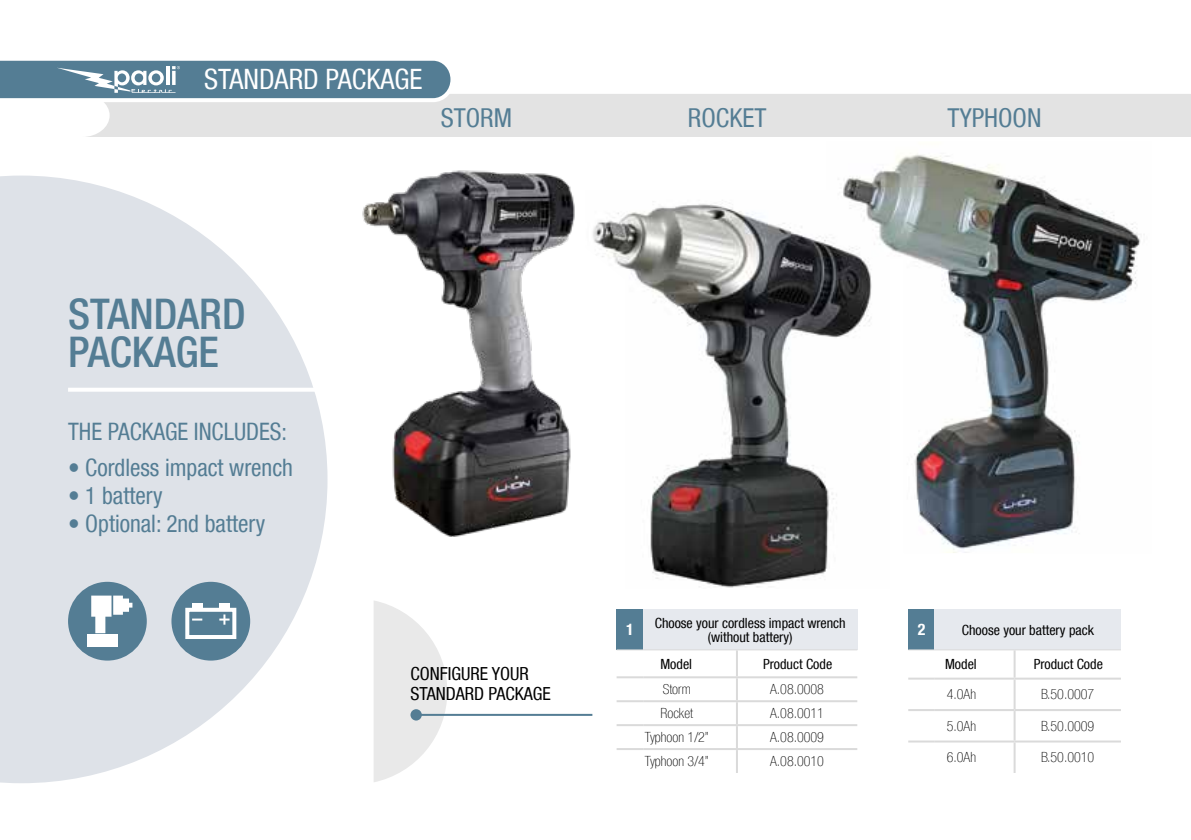
<style>
.page{position:relative;width:1191px;height:840px;background:#fff}
.page>*{position:absolute;margin:0;border:0;box-sizing:border-box;transform-origin:0 0}
.t1{font:500 condensed 42.4px/38px "Helvetica Neue LT Com";color:#547d94}
.t2{font:condensed 28px "Helvetica Neue LT Com";color:#fff}
.t3{font:condensed 26px "Helvetica Neue LT Com";color:#547d94}
.t4{font:condensed 24px "Helvetica Neue LT Com";color:#547d94}
.t5{font:condensed 18px/20px "Helvetica Neue LT Com";color:#000}
.t6{font:700 condensed 16px "Helvetica Neue LT Com";color:#fff}
.t7{font:100 condensed 14px "Helvetica Neue LT Com";color:#000}
.t8{font:condensed 14px/14px "Helvetica Neue LT Com";color:#000;text-align:center}
</style>
<div class="page">
<div style="left:87px;top:94px;width:1104px;height:43px;background:#e3e3e3"></div>
<svg style="left:0;top:60px;width:456px;height:44px;background:#7797a9"></svg>
<img style="left:362px;top:170px;width:213px;height:367px">
<svg style="left:0;top:175px;width:327px;height:607px;fill:#dee2e8"></svg>
<div style="left:68px;top:581px;width:79px;height:79px;background:#547d94;border-radius:50%"></div>
<svg style="left:91px;top:595px;width:41px;height:38px"></svg>
<div style="left:87px;top:634px;width:31px;height:12px;background:#fff"></div>
<svg style="left:68px;top:387px;width:259px;height:4px"></svg>
<div style="left:171px;top:581px;width:79px;height:79px;background:#547d94;border-radius:50%"></div>
<div style="left:185px;top:607px;width:51px;height:31px;border:4px solid #fff"></div>
<div style="left:192px;top:603px;width:10px;height:6px;background:#fff"></div>
<div style="left:219px;top:603px;width:10px;height:6px;background:#fff"></div>
<svg style="left:192px;top:618px;width:10px;height:2px"></svg>
<svg style="left:219px;top:614px;width:10px;height:10px"></svg>
<img style="left:593px;top:203px;width:235px;height:385px">
<img style="left:826px;top:154px;width:315px;height:399px">
<div style="left:616px;top:609px;width:27px;height:40px;background:#547d94"></div>
<div style="left:643px;top:609px;width:214px;height:40px;background:#e6e9ee"></div>
<hr style="left:616px;top:676px;width:27px;height:2px;background:#dadada">
<hr style="left:643px;top:676px;width:94px;height:2px;background:#dadada">
<hr style="left:737px;top:676px;width:120px;height:2px;background:#dadada">
<hr style="left:616px;top:699px;width:27px;height:2px;background:#dadada">
<hr style="left:643px;top:699px;width:94px;height:2px;background:#dadada">
<hr style="left:737px;top:699px;width:120px;height:2px;background:#dadada">
<hr style="left:616px;top:723px;width:27px;height:2px;background:#dadada">
<hr style="left:643px;top:723px;width:94px;height:2px;background:#dadada">
<hr style="left:737px;top:723px;width:120px;height:2px;background:#dadada">
<hr style="left:616px;top:747px;width:27px;height:2px;background:#dadada">
<hr style="left:643px;top:747px;width:94px;height:2px;background:#dadada">
<hr style="left:737px;top:747px;width:120px;height:2px;background:#dadada">
<hr style="left:736px;top:650px;width:2px;height:26px;background:#dadada">
<hr style="left:736px;top:678px;width:2px;height:21px;background:#dadada">
<hr style="left:736px;top:701px;width:2px;height:22px;background:#dadada">
<hr style="left:736px;top:725px;width:2px;height:22px;background:#dadada">
<hr style="left:736px;top:749px;width:2px;height:23px;background:#dadada">
<svg style="left:616px;top:649px;width:27px;height:1px"></svg>
<hr style="left:643px;top:649px;width:94px;height:1px;background:#dadada">
<hr style="left:737px;top:649px;width:120px;height:1px;background:#dadada">
<div style="left:908px;top:609px;width:27px;height:40px;background:#547d94"></div>
<div style="left:935px;top:609px;width:186px;height:40px;background:#e6e9ee"></div>
<hr style="left:908px;top:677px;width:27px;height:2px;background:#dadada">
<hr style="left:935px;top:677px;width:79px;height:2px;background:#dadada">
<hr style="left:1014px;top:677px;width:107px;height:2px;background:#dadada">
<hr style="left:908px;top:708px;width:27px;height:2px;background:#dadada">
<hr style="left:935px;top:708px;width:79px;height:2px;background:#dadada">
<hr style="left:1014px;top:708px;width:107px;height:2px;background:#dadada">
<hr style="left:908px;top:740px;width:27px;height:2px;background:#dadada">
<hr style="left:935px;top:740px;width:79px;height:2px;background:#dadada">
<hr style="left:1014px;top:740px;width:107px;height:2px;background:#dadada">
<hr style="left:1013px;top:650px;width:2px;height:27px;background:#dadada">
<hr style="left:1013px;top:679px;width:2px;height:29px;background:#dadada">
<hr style="left:1013px;top:710px;width:2px;height:30px;background:#dadada">
<hr style="left:1013px;top:742px;width:2px;height:30px;background:#dadada">
<svg style="left:908px;top:649px;width:27px;height:1px"></svg>
<hr style="left:935px;top:649px;width:79px;height:1px;background:#dadada">
<hr style="left:1014px;top:649px;width:107px;height:1px;background:#dadada">
<svg style="left:374px;top:601px;width:73px;height:181px"></svg>
<hr style="left:417px;top:713px;width:175px;height:2px;background:#547d94">
<svg style="left:410px;top:708px;width:12px;height:12px"></svg>
<h2 class="t2" style="left:204px;top:63px;width:220px">STANDARD PACKAGE</h2>
<h3 class="t3" style="left:441px;top:102px;width:73px">STORM</h3>
<h1 class="t1" style="left:68px;top:294px;width:179px">STANDARD<br>PACKAGE</h1>
<h3 class="t4" style="left:68px;top:417px;width:220px">THE PACKAGE INCLUDES:</h3>
<h3 class="t4" style="left:68px;top:453px;width:226px">• Cordless impact wrench</h3>
<h3 class="t4" style="left:68px;top:481px;width:96px">• 1 battery</h3>
<h3 class="t4" style="left:68px;top:509px;width:199px">• Optional: 2nd battery</h3>
<p class="t5" style="left:410px;top:663px;width:142px">CONFIGURE YOUR<br>STANDARD PACKAGE</p>
<h3 class="t3" style="left:688px;top:102px;width:80px">ROCKET</h3>
<h3 class="t3" style="left:947px;top:102px;width:95px">TYPHOON</h3>
<p class="t6" style="left:626px;top:619px;width:9px">1</p>
<p class="t8" style="left:654px;top:615px;width:192px">Choose your cordless impact wrench (without battery)</p>
<p class="t8" style="left:660px;top:656px;width:33px">Model</p>
<p class="t8" style="left:763px;top:656px;width:71px">Product Code</p>
<p class="t7" style="left:662px;top:681px;width:30px">Storm</p>
<p class="t7" style="left:770px;top:681px;width:55px">A.08.0008</p>
<p class="t7" style="left:660px;top:704px;width:34px">Rocket</p>
<p class="t7" style="left:770px;top:704px;width:55px">A.08.0011</p>
<p class="t7" style="left:645px;top:728px;width:66px">Typhoon 1/2”</p>
<p class="t7" style="left:770px;top:728px;width:55px">A.08.0009</p>
<p class="t7" style="left:645px;top:752px;width:66px">Typhoon 3/4”</p>
<p class="t7" style="left:770px;top:752px;width:55px">A.08.0010</p>
<p class="t6" style="left:917px;top:619px;width:9px">2</p>
<p class="t8" style="left:962px;top:622px;width:133px">Choose your battery pack</p>
<p class="t8" style="left:945px;top:656px;width:33px">Model</p>
<p class="t8" style="left:1033px;top:656px;width:71px">Product Code</p>
<p class="t7" style="left:946px;top:686px;width:31px">4.0Ah</p>
<p class="t7" style="left:1041px;top:686px;width:55px">B.50.0007</p>
<p class="t7" style="left:946px;top:717px;width:31px">5.0Ah</p>
<p class="t7" style="left:1041px;top:717px;width:55px">B.50.0009</p>
<p class="t7" style="left:946px;top:749px;width:31px">6.0Ah</p>
<p class="t7" style="left:1041px;top:749px;width:55px">B.50.0010</p>
</div>
